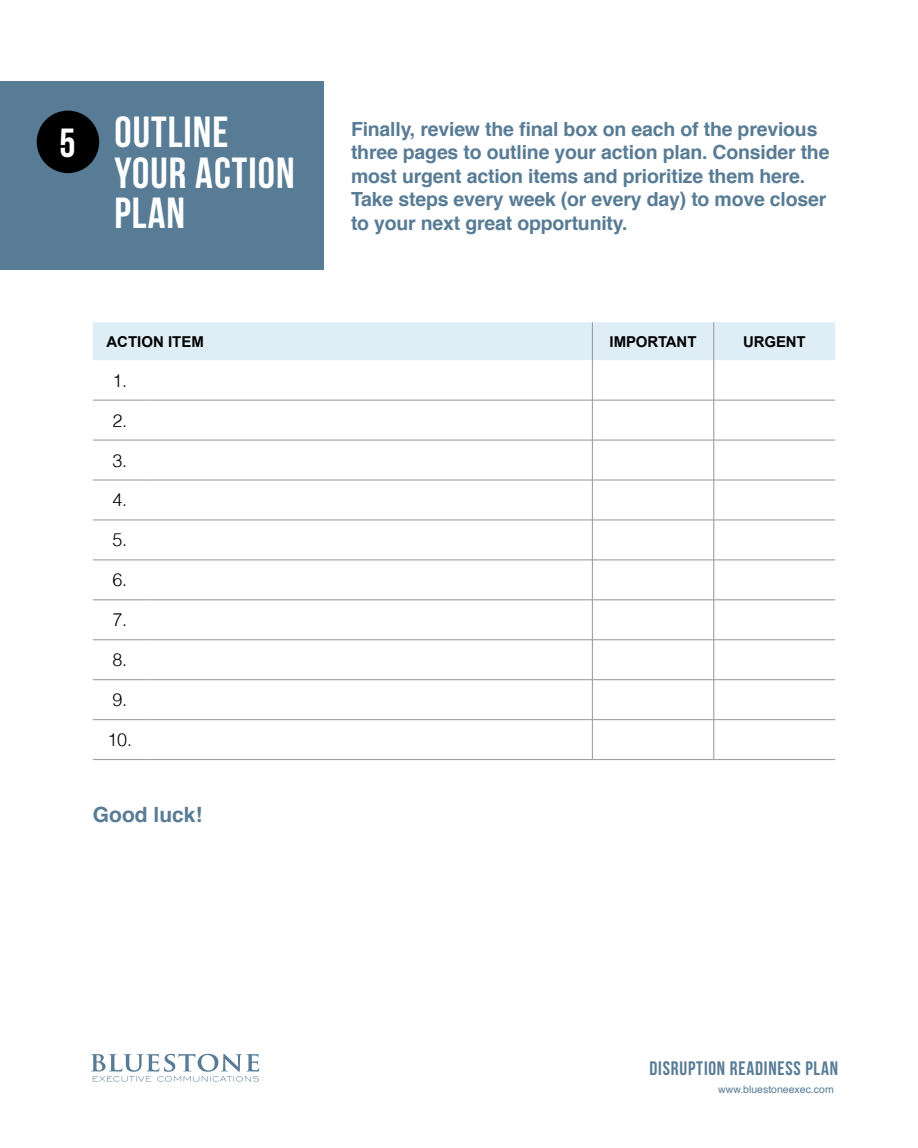
<style>
.page{position:relative;width:918px;height:1148px;background:#fff}
.page>*{position:absolute;margin:0;border:0;box-sizing:border-box;transform-origin:0 0}
.t1{font:700 43.5px/40.5px "Bebas Neue";letter-spacing:.025em;color:#fff}
.t2{font:700 40.65px "Bebas Neue";color:#fff}
.t3{font:700 21px "Helvetica";color:#587c95}
.t4{font:700 19.5px/23.4px "Helvetica";letter-spacing:-.01em;color:#587c95}
.t5{font:700 19.5px "Bebas Neue";letter-spacing:.04em;color:#587c95}
.t6{font:300 18px "Helvetica";color:#000}
.t7{font:700 15px "Arial";letter-spacing:-.01em;color:#000}
.t8{font:10.5px "Helvetica";color:#587c95}
</style>
<div class="page">
<svg style="left:91px;top:1053px;width:168px;height:28px"></svg>
<div style="left:93px;top:322px;width:742px;height:38px;background:#dfeef6"></div>
<hr style="left:714px;top:322px;width:1px;height:38px;background:#939598">
<hr style="left:592px;top:360px;width:1px;height:40px;background:#939598">
<hr style="left:714px;top:360px;width:1px;height:40px;background:#939598">
<hr style="left:93px;top:400px;width:54px;height:1px;background:#939598">
<hr style="left:147px;top:400px;width:445px;height:1px;background:#939598">
<hr style="left:592px;top:400px;width:122px;height:1px;background:#939598">
<hr style="left:592px;top:400px;width:1px;height:40px;background:#939598">
<hr style="left:714px;top:400px;width:121px;height:1px;background:#939598">
<hr style="left:714px;top:400px;width:1px;height:40px;background:#939598">
<hr style="left:93px;top:440px;width:54px;height:1px;background:#939598">
<hr style="left:147px;top:440px;width:445px;height:1px;background:#939598">
<hr style="left:592px;top:440px;width:122px;height:1px;background:#939598">
<hr style="left:592px;top:440px;width:1px;height:40px;background:#939598">
<hr style="left:714px;top:440px;width:121px;height:1px;background:#939598">
<hr style="left:714px;top:440px;width:1px;height:40px;background:#939598">
<hr style="left:93px;top:480px;width:54px;height:1px;background:#939598">
<hr style="left:147px;top:480px;width:445px;height:1px;background:#939598">
<hr style="left:592px;top:480px;width:122px;height:1px;background:#939598">
<hr style="left:592px;top:480px;width:1px;height:40px;background:#939598">
<hr style="left:714px;top:480px;width:121px;height:1px;background:#939598">
<hr style="left:714px;top:480px;width:1px;height:40px;background:#939598">
<hr style="left:93px;top:519px;width:54px;height:1px;background:#939598">
<hr style="left:147px;top:519px;width:445px;height:1px;background:#939598">
<hr style="left:592px;top:519px;width:122px;height:1px;background:#939598">
<hr style="left:592px;top:520px;width:1px;height:39px;background:#939598">
<hr style="left:714px;top:519px;width:121px;height:1px;background:#939598">
<hr style="left:714px;top:520px;width:1px;height:39px;background:#939598">
<hr style="left:93px;top:559px;width:54px;height:1px;background:#939598">
<hr style="left:147px;top:559px;width:445px;height:1px;background:#939598">
<hr style="left:592px;top:559px;width:122px;height:1px;background:#939598">
<hr style="left:592px;top:560px;width:1px;height:39px;background:#939598">
<hr style="left:714px;top:559px;width:121px;height:1px;background:#939598">
<hr style="left:714px;top:560px;width:1px;height:39px;background:#939598">
<hr style="left:93px;top:599px;width:54px;height:1px;background:#939598">
<hr style="left:147px;top:599px;width:445px;height:1px;background:#939598">
<hr style="left:592px;top:599px;width:122px;height:1px;background:#939598">
<hr style="left:592px;top:600px;width:1px;height:39px;background:#939598">
<hr style="left:714px;top:599px;width:121px;height:1px;background:#939598">
<hr style="left:714px;top:600px;width:1px;height:39px;background:#939598">
<hr style="left:93px;top:639px;width:54px;height:1px;background:#939598">
<hr style="left:147px;top:639px;width:445px;height:1px;background:#939598">
<hr style="left:592px;top:639px;width:122px;height:1px;background:#939598">
<hr style="left:592px;top:640px;width:1px;height:39px;background:#939598">
<hr style="left:714px;top:639px;width:121px;height:1px;background:#939598">
<hr style="left:714px;top:640px;width:1px;height:39px;background:#939598">
<hr style="left:93px;top:679px;width:54px;height:1px;background:#939598">
<hr style="left:147px;top:679px;width:445px;height:1px;background:#939598">
<hr style="left:592px;top:679px;width:122px;height:1px;background:#939598">
<hr style="left:592px;top:680px;width:1px;height:39px;background:#939598">
<hr style="left:714px;top:679px;width:121px;height:1px;background:#939598">
<hr style="left:714px;top:680px;width:1px;height:39px;background:#939598">
<hr style="left:93px;top:719px;width:54px;height:1px;background:#939598">
<hr style="left:147px;top:719px;width:445px;height:1px;background:#939598">
<hr style="left:592px;top:719px;width:122px;height:1px;background:#939598">
<hr style="left:592px;top:720px;width:1px;height:39px;background:#939598">
<hr style="left:714px;top:719px;width:121px;height:1px;background:#939598">
<hr style="left:714px;top:720px;width:1px;height:39px;background:#939598">
<hr style="left:93px;top:759px;width:54px;height:1px;background:#939598">
<hr style="left:147px;top:759px;width:445px;height:1px;background:#939598">
<hr style="left:592px;top:759px;width:122px;height:1px;background:#939598">
<hr style="left:714px;top:759px;width:121px;height:1px;background:#939598">
<hr style="left:592px;top:322px;width:1px;height:38px;background:#939598">
<div style="left:0;top:81px;width:324px;height:189px;background:#587c95"></div>
<div style="left:37px;top:111px;width:62px;height:62px;background:#000;border-radius:50%"></div>
<h1 class="t1" style="left:114px;top:111px;width:182px">OUTLINE<br>YOUR ACTION<br>PLAN</h1>
<h2 class="t2" style="left:59px;top:121px;width:18px">5</h2>
<p class="t4" style="left:351px;top:118px;width:480px">Finally, review the final box on each of the previous three pages to outline your action plan. Consider the most urgent action items and prioritize them here.<br>Take steps every week (or every day) to move closer to your next great opportunity.</p>
<p class="t7" style="left:106px;top:331px;width:99px">ACTION ITEM</p>
<p class="t7" style="left:610px;top:331px;width:88px">IMPORTANT</p>
<p class="t7" style="left:743px;top:331px;width:64px">URGENT</p>
<p class="t6" style="left:112px;top:365px;width:16px">1.</p>
<p class="t6" style="left:112px;top:405px;width:16px">2.</p>
<p class="t6" style="left:112px;top:445px;width:16px">3.</p>
<p class="t6" style="left:112px;top:485px;width:16px">4.</p>
<p class="t6" style="left:112px;top:524px;width:16px">5.</p>
<p class="t6" style="left:112px;top:564px;width:16px">6.</p>
<p class="t6" style="left:112px;top:604px;width:16px">7.</p>
<p class="t6" style="left:112px;top:644px;width:16px">8.</p>
<p class="t6" style="left:112px;top:684px;width:16px">9.</p>
<p class="t6" style="left:107px;top:724px;width:26px">10.</p>
<p class="t3" style="left:93px;top:798px;width:111px">Good luck!</p>
<p class="t5" style="left:650px;top:1057px;width:190px">DISRUPTION READINESS PLAN</p>
<p class="t8" style="left:718px;top:1081px;width:117px">www.bluestoneexec.com</p>
</div>
